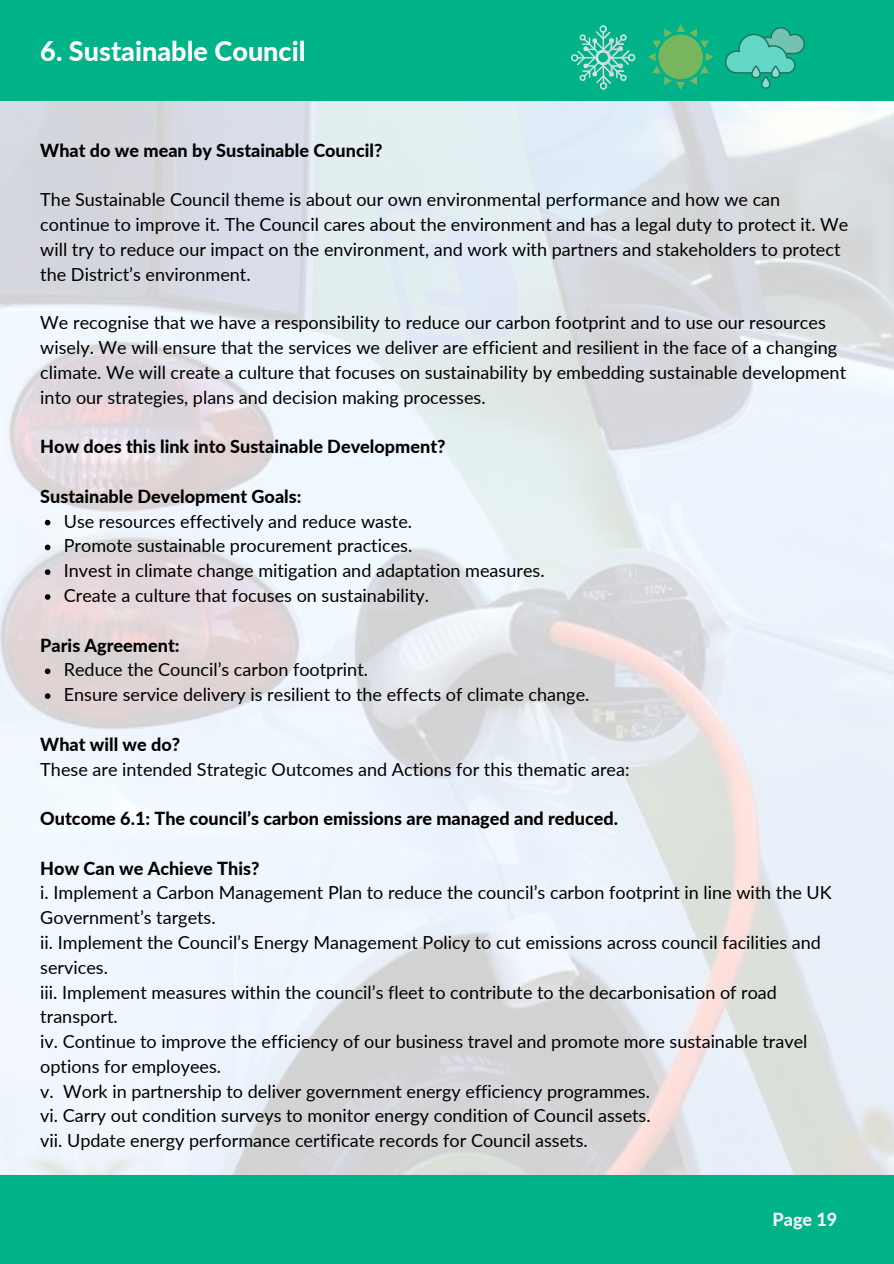
<style>
.page{position:relative;width:894px;height:1264px;background:#fff}
.page>*{position:absolute;margin:0;border:0;box-sizing:border-box;transform-origin:0 0}
.t1{font:800 27px "Lato";color:#fff}
.t2{font:18px/24.8px "Lato";color:#000}
.t3{font:800 18px "Lato";color:#000}
.t4{font:800 18px "Lato";color:#f5f5f5}
</style>
<div class="page">
<div style="left:0;top:0;width:893px;height:101px;background:#00b288"></div>
<svg style="left:571px;top:25px;width:64px;height:65px"></svg>
<svg style="left:648px;top:24px;width:65px;height:66px"></svg>
<svg style="left:725px;top:27px;width:79px;height:62px"></svg>
<div style="left:0;top:1175px;width:893px;height:88px;background:#00b288"></div>
<svg style="left:45px;top:520px;width:5px;height:5px"></svg>
<svg style="left:45px;top:544px;width:5px;height:6px"></svg>
<svg style="left:45px;top:569px;width:5px;height:6px"></svg>
<svg style="left:45px;top:594px;width:5px;height:6px"></svg>
<svg style="left:45px;top:668px;width:5px;height:6px"></svg>
<svg style="left:45px;top:693px;width:5px;height:6px"></svg>
<h1 class="t1" style="left:40px;top:35px;width:267px">6. Sustainable Council</h1>
<p class="t3" style="left:40px;top:139px;width:343px">What do we mean by Sustainable Council?</p>
<p class="t2" style="left:40px;top:187px;width:809px">The Sustainable Council theme is about our own environmental performance and how we can continue to improve it. The Council cares about the environment and has a legal duty to protect it. We will try to reduce our impact on the environment, and work with partners and stakeholders to protect the District’s environment.</p>
<p class="t2" style="left:40px;top:310px;width:807px">We recognise that we have a responsibility to reduce our carbon footprint and to use our resources wisely. We will ensure that the services we deliver are efficient and resilient in the face of a changing climate. We will create a culture that focuses on sustainability by embedding sustainable development into our strategies, plans and decision making processes.</p>
<p class="t3" style="left:40px;top:435px;width:406px">How does this link into Sustainable Development?</p>
<p class="t3" style="left:40px;top:485px;width:263px">Sustainable Development Goals:</p>
<p class="t2" style="left:64px;top:508px;width:482px">Use resources effectively and reduce waste.<br>Promote sustainable procurement practices.<br>Invest in climate change mitigation and adaptation measures.<br>Create a culture that focuses on sustainability.</p>
<p class="t3" style="left:40px;top:634px;width:141px">Paris Agreement:</p>
<p class="t2" style="left:64px;top:657px;width:527px">Reduce the Council’s carbon footprint.<br>Ensure service delivery is resilient to the effects of climate change.</p>
<p class="t3" style="left:40px;top:733px;width:141px">What will we do?</p>
<p class="t2" style="left:40px;top:756px;width:590px">These are intended Strategic Outcomes and Actions for this thematic area:</p>
<p class="t3" style="left:40px;top:807px;width:579px">Outcome 6.1: The council’s carbon emissions are managed and reduced.</p>
<p class="t3" style="left:40px;top:856px;width:220px">How Can we Achieve This?</p>
<p class="t2" style="left:40px;top:880px;width:792px">i. Implement a Carbon Management Plan to reduce the council’s carbon footprint in line with the UK Government’s targets.<br>ii. Implement the Council’s Energy Management Policy to cut emissions across council facilities and services.<br>iii. Implement measures within the council’s fleet to contribute to the decarbonisation of road transport.<br>iv. Continue to improve the efficiency of our business travel and promote more sustainable travel options for employees.<br>v. Work in partnership to deliver government energy efficiency programmes.<br>vi. Carry out condition surveys to monitor energy condition of Council assets.<br>vii. Update energy performance certificate records for Council assets.</p>
<p class="t4" style="left:772px;top:1207px;width:66px">Page 19</p>
</div>
